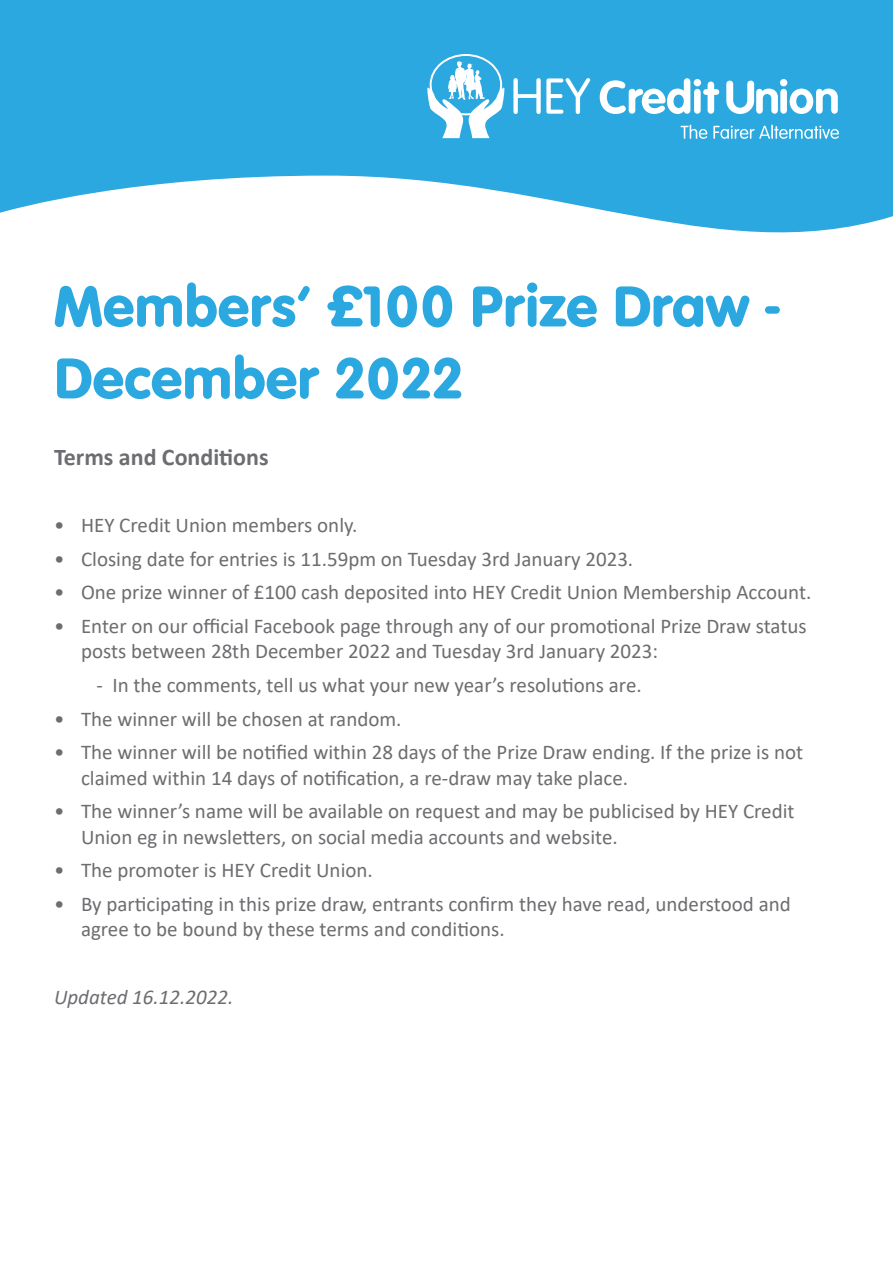
<style>
.page{position:relative;width:893px;height:1263px;background:#fff}
.page>*{position:absolute;margin:0;border:0;box-sizing:border-box;transform-origin:0 0}
.t1{font:60px/72px "VAG Rundschrift D";color:#2ba8e0}
.t2{font:700 24px "Calibri";color:#6c6d70}
.t3{font:21px/25.2px "Calibri";color:#6c6d70}
.t4{font:italic 21px "Calibri";color:#6c6d70}
</style>
<div class="page">
<div style="left:0;top:0;width:893px;height:176px;background:#2ba8e0"></div>
<svg style="left:0;top:176px;width:893px;height:57px"></svg>
<svg style="left:427px;top:54px;width:78px;height:84px"></svg>
<svg style="left:600px;top:78px;width:119px;height:36px"></svg>
<svg style="left:726px;top:79px;width:112px;height:35px"></svg>
<svg style="left:513px;top:78px;width:77px;height:36px"></svg>
<svg style="left:680px;top:125px;width:27px;height:14px"></svg>
<svg style="left:713px;top:125px;width:126px;height:14px;background:#68c1e8"></svg>
<p class="t1" style="left:54px;top:270px;width:727px">Members’ £100 Prize Draw -<br>December 2022</p>
<p class="t2" style="left:54px;top:440px;width:216px">Terms and Conditions</p>
<p class="t3" style="left:54px;top:512px;width:305px">• HEY Credit Union members only.</p>
<p class="t3" style="left:54px;top:545px;width:581px">• Closing date for entries is 11.59pm on Tuesday 3rd January 2023.</p>
<p class="t3" style="left:54px;top:579px;width:759px">• One prize winner of £100 cash deposited into HEY Credit Union Membership Account.</p>
<p class="t3" style="left:81px;top:613px;width:727px;text-indent:-27px">• Enter on our official Facebook page through any of our promotional Prize Draw status posts between 28th December 2022 and Tuesday 3rd January 2023:</p>
<p class="t3" style="left:97px;top:672px;width:547px">- In the comments, tell us what your new year’s resolutions are.</p>
<p class="t3" style="left:54px;top:705px;width:349px">• The winner will be chosen at random.</p>
<p class="t3" style="left:81px;top:739px;width:724px;text-indent:-27px">• The winner will be notified within 28 days of the Prize Draw ending. If the prize is not claimed within 14 days of notification, a re-draw may take place.</p>
<p class="t3" style="left:81px;top:798px;width:715px;text-indent:-27px">• The winner’s name will be available on request and may be publicised by HEY Credit<br>Union eg in newsletters, on social media accounts and website.</p>
<p class="t3" style="left:54px;top:857px;width:320px">• The promoter is HEY Credit Union.</p>
<p class="t3" style="left:81px;top:891px;width:711px;text-indent:-27px">• By participating in this prize draw, entrants confirm they have read, understood and agree to be bound by these terms and conditions.</p>
<p class="t4" style="left:54px;top:982px;width:181px">Updated 16.12.2022.</p>
</div>
